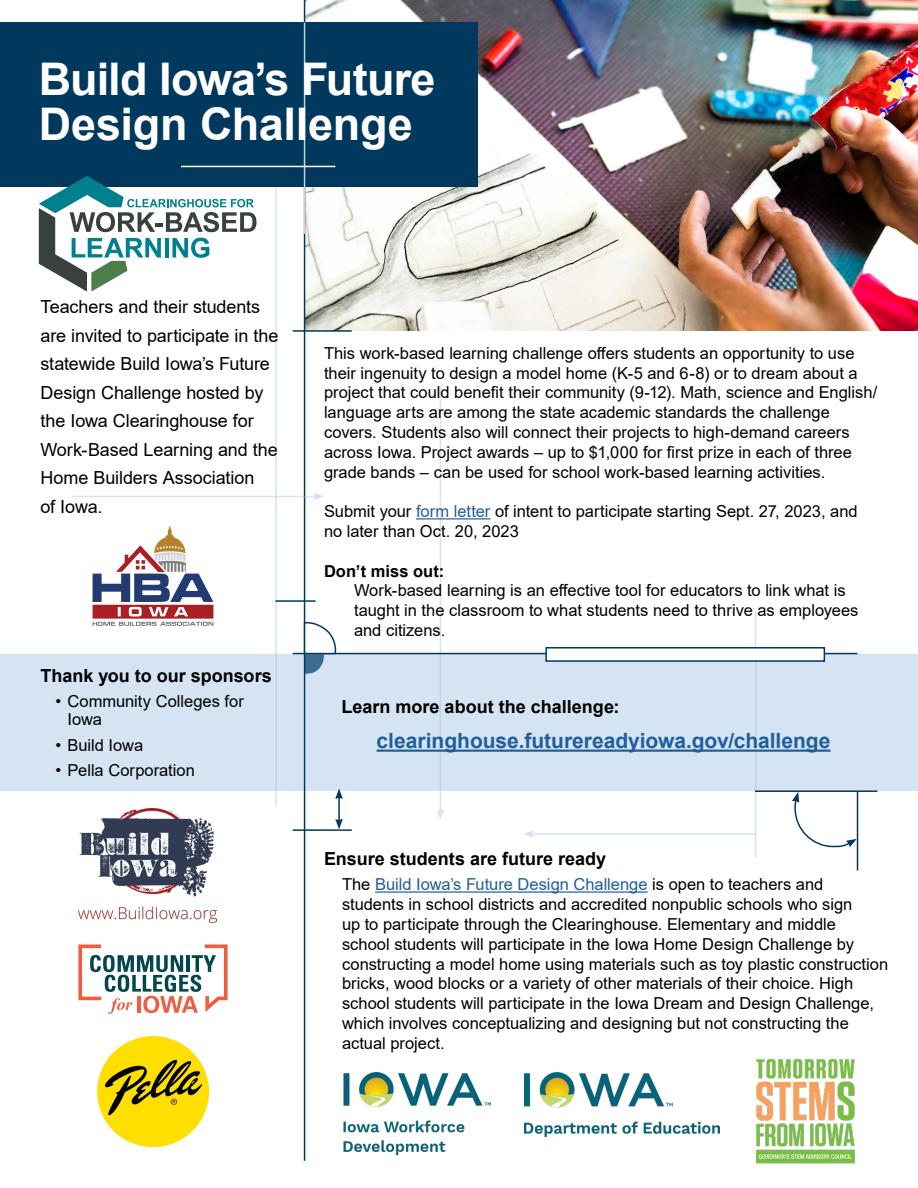
<style>
.page{position:relative;width:918px;height:1188px;background:#fff}
.page>*{position:absolute;margin:0;border:0;box-sizing:border-box;transform-origin:0 0}
.t1{font:700 45px/45px "Arial";letter-spacing:-.01em;color:#fff}
.t2{font:700 21px "Arial";color:#215e9e}
.t3{font:18px/28.5px "Arial";letter-spacing:-.005em;color:#000}
.t4{font:700 18px "Arial";color:#000}
.t5{font:16.5px/19.8px "Arial";color:#000}
.t6{font:700 16.5px "Arial";letter-spacing:.005em;color:#000}
.s1{color:#215e9e}
</style>
<div class="page">
<hr style="left:440px;top:386px;width:1px;height:426px;background:#95bde0">
<svg style="left:437px;top:809px;width:7px;height:10px"></svg>
<hr style="left:275px;top:144px;width:2px;height:663px;background:#95bde0">
<hr style="left:755px;top:611px;width:1px;height:246px;background:#95bde0">
<div style="left:0;top:654px;width:918px;height:137px;background:#d5e4f2"></div>
<img style="left:305px;top:0;width:613px;height:330px">
<div style="left:0;top:23px;width:478px;height:164px;background:#00395d"></div>
<svg style="left:39px;top:176px;width:217px;height:116px"></svg>
<hr style="left:304px;top:0;width:1px;height:1161px;background:#00395d">
<hr style="left:293px;top:653px;width:565px;height:1px;background:#00395d">
<hr style="left:293px;top:829px;width:59px;height:2px;background:#00395d">
<hr style="left:338px;top:797px;width:2px;height:24px;background:#00395d">
<svg style="left:335px;top:789px;width:8px;height:10px"></svg>
<svg style="left:335px;top:819px;width:8px;height:10px"></svg>
<hr style="left:755px;top:790px;width:123px;height:2px;background:#00395d">
<hr style="left:857px;top:791px;width:1px;height:80px;background:#00395d">
<svg style="left:792px;top:792px;width:65px;height:56px"></svg>
<hr style="left:275px;top:600px;width:41px;height:2px;background:#00395d">
<hr style="left:293px;top:330px;width:59px;height:2px;background:#00395d">
<hr style="left:304px;top:23px;width:1px;height:211px;background:#fff">
<div style="left:545px;top:647px;width:280px;height:15px;background:#fff;border:2px solid #00395d"></div>
<hr style="left:181px;top:166px;width:154px;height:1px;background:#fff">
<hr style="left:377px;top:750px;width:454px;height:2px;background:#215e9e">
<hr style="left:72px;top:496px;width:244px;height:1px;background:#95bde0">
<svg style="left:313px;top:493px;width:11px;height:7px"></svg>
<hr style="left:531px;top:833px;width:224px;height:2px;background:#95bde0">
<svg style="left:524px;top:830px;width:9px;height:8px"></svg>
<hr style="left:416px;top:518px;width:74px;height:1px;background:#215e9e">
<hr style="left:375px;top:891px;width:273px;height:2px;background:#215e9e">
<svg style="left:303px;top:619px;width:34px;height:55px"></svg>
<img style="left:98px;top:1036px;width:110px;height:110px">
<svg style="left:93px;top:525px;width:120px;height:101px"></svg>
<img style="left:755px;top:1058px;width:100px;height:106px">
<img style="left:79px;top:809px;width:138px;height:113px">
<svg style="left:78px;top:945px;width:150px;height:69px"></svg>
<img style="left:343px;top:1073px;width:148px;height:83px">
<img style="left:524px;top:1073px;width:196px;height:64px">
<p class="t1" style="left:39px;top:57px;width:398px">Build Iowa’s Future<br>Design Challenge</p>
<p class="t3" style="left:40px;top:293px;width:239px">Teachers and their students are invited to participate in the statewide Build Iowa’s Future<br>Design Challenge hosted by the Iowa Clearinghouse for<br>Work-Based Learning and the<br>Home Builders Association<br>of Iowa.</p>
<p class="t4" style="left:40px;top:663px;width:233px">Thank you to our sponsors</p>
<p class="t5" style="left:68px;top:692px;width:178px;line-height:18px;text-indent:-12px">• Community Colleges for<br>Iowa</p>
<p class="t5" style="left:56px;top:735px;width:89px">• Build Iowa</p>
<p class="t5" style="left:56px;top:760px;width:141px">• Pella Corporation</p>
<p class="t5" style="left:324px;top:343px;width:555px">This work-based learning challenge offers students an opportunity to use their ingenuity to design a model home (K-5 and 6-8) or to dream about a project that could benefit their community (9-12). Math, science and English/ language arts are among the state academic standards the challenge covers. Students also will connect their projects to high-demand careers across Iowa. Project awards – up to $1,000 for first prize in each of three grade bands – can be used for school work-based learning activities.</p>
<p class="t5" style="left:324px;top:501px;width:535px">Submit your <span class="s1">form letter</span> of intent to participate starting Sept. 27, 2023, and no later than Oct. 20, 2023</p>
<p class="t6" style="left:324px;top:559px;width:122px">Don’t miss out:</p>
<p class="t5" style="left:354px;top:581px;width:506px">Work-based learning is an effective tool for educators to link what is taught in the classroom to what students need to thrive as employees and citizens.</p>
<p class="t4" style="left:341px;top:694px;width:280px">Learn more about the challenge:</p>
<p class="t2" style="left:377px;top:726px;width:455px">clearinghouse.futurereadyiowa.gov/challenge</p>
<p class="t4" style="left:324px;top:845px;width:284px">Ensure students are future ready</p>
<p class="t5" style="left:342px;top:875px;width:548px">The <span class="s1">Build Iowa’s Future Design Challenge</span> is open to teachers and students in school districts and accredited nonpublic schools who sign<br>up to participate through the Clearinghouse. Elementary and middle<br>school students will participate in the Iowa Home Design Challenge by constructing a model home using materials such as toy plastic construction bricks, wood blocks or a variety of other materials of their choice. High school students will participate in the Iowa Dream and Design Challenge, which involves conceptualizing and designing but not constructing the actual project.</p>
</div>
